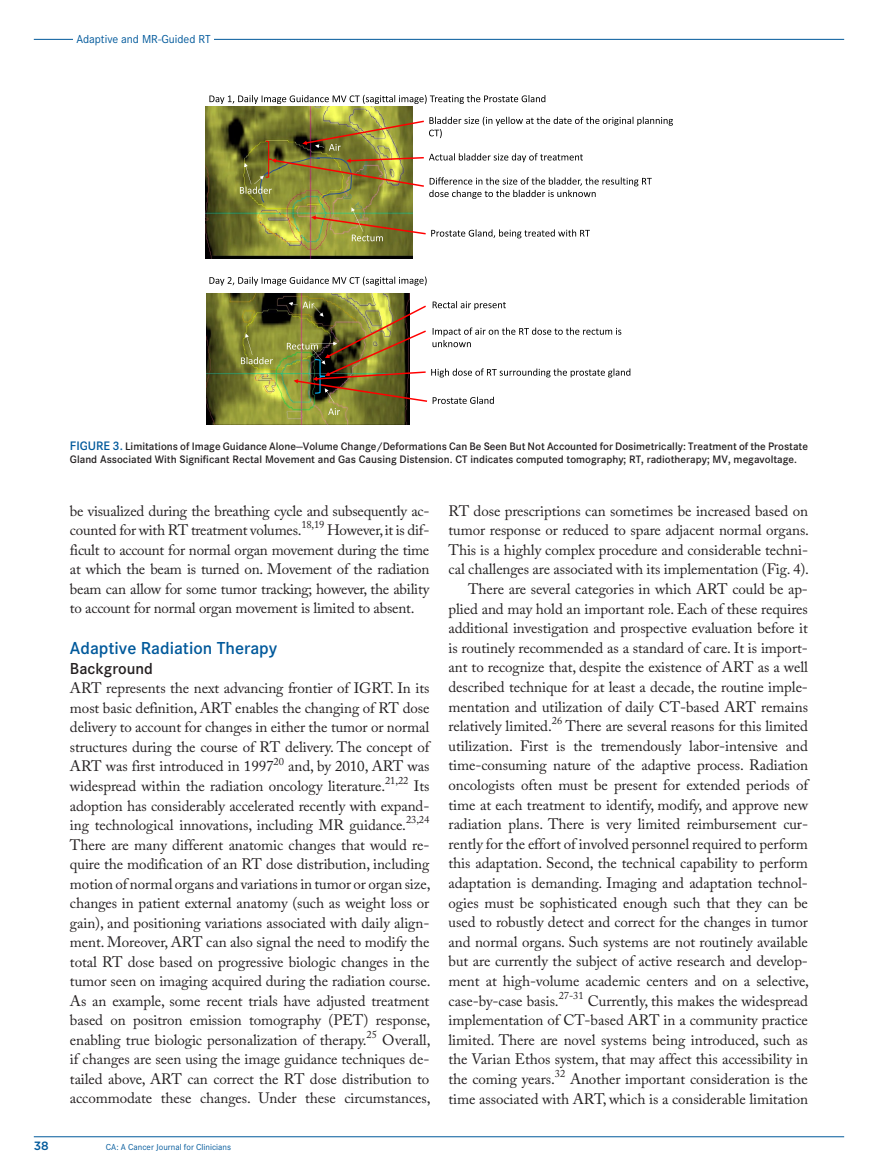
<style>
.page{position:relative;width:878px;height:1175px;background:#fff}
.page>*{position:absolute;margin:0;border:0;box-sizing:border-box;transform-origin:0 0}
.t1{font:600 18px "Corporate S";color:#00599b}
.t2{font:600 16.5px "Corporate S";color:#231f20}
.t3{font:15px/19.6px "Adobe Caslon Pro";letter-spacing:-.005em;color:#231f20;text-align:justify}
.t4{font:12px "Corporate S";color:#00599b}
.t5{font:500 12px "Gotham";color:#00599b}
.t6{font:600 11.25px/12.8px "Corporate S";color:#231f20}
.t7{font:10.5px "Adobe Caslon Pro";letter-spacing:-.005em;color:#231f20}
.t8{font:9px "Corporate S";color:#00599b}
.s1{font-size:12.75px;color:#00599b}
</style>
<div class="page">
<hr style="left:34px;top:39px;width:810px;height:1px;background:#00599b">
<div style="left:74px;top:35px;width:140px;height:8px;background:#fff"></div>
<hr style="left:34px;top:1136px;width:810px;height:1px;background:#00599b">
<img style="left:205px;top:107px;width:207px;height:152px">
<img style="left:207px;top:293px;width:202px;height:131px">
<svg style="left:209px;top:95px;width:336px;height:9px"></svg>
<svg style="left:209px;top:276px;width:217px;height:10px"></svg>
<svg style="left:241px;top:333px;width:32px;height:31px"></svg>
<svg style="left:240px;top:117px;width:433px;height:124px"></svg>
<svg style="left:287px;top:301px;width:343px;height:114px"></svg>
<p class="t4" style="left:76px;top:33px;width:136px">Adaptive and MR-Guided RT</p>
<p class="t6" style="left:70px;top:440px;width:739px"><span class="s1">FIGURE 3.</span> Limitations of Image Guidance Alone—Volume Change/Deformations Can Be Seen But Not Accounted for Dosimetrically: Treatment of the Prostate<br>Gland Associated With Significant Rectal Movement and Gas Causing Distension. CT indicates computed tomography; RT, radiotherapy; MV, megavoltage.</p>
<p class="t3" style="left:70px;top:500px;width:361px">be visualized during the breathing cycle and subsequently ac&shy;counted for with RT treatment volumes.</p>
<p class="t7" style="left:301px;top:518px;width:24px">18,19</p>
<p class="t3" style="left:70px;top:520px;width:361px;text-indent:257px">However, it is dif&shy;ficult to account for normal organ movement during the time at which the beam is turned on. Movement of the radiation beam can allow for some tumor tracking; however, the ability to account for normal organ movement is limited to absent.</p>
<p class="t1" style="left:70px;top:638px;width:209px">Adaptive Radiation Therapy</p>
<p class="t2" style="left:70px;top:659px;width:84px">Background</p>
<p class="t3" style="left:70px;top:678px;width:361px">ART represents the next advancing frontier of IGRT. In its most basic definition, ART enables the changing of RT dose delivery to account for changes in either the tumor or normal structures during the course of RT delivery. The concept of ART was first introduced in 1997</p>
<p class="t7" style="left:273px;top:755px;width:12px">20</p>
<p class="t3" style="left:70px;top:756px;width:361px;text-indent:218px">and, by 2010, ART was widespread within the radiation oncology literature.</p>
<p class="t7" style="left:385px;top:774px;width:25px">21,22</p>
<p class="t3" style="left:70px;top:776px;width:361px;text-indent:344px">Its adoption has considerably accelerated recently with expand&shy;ing technological innovations, including MR guidance.</p>
<p class="t7" style="left:406px;top:813px;width:25px">23,24</p>
<p class="t3" style="left:70px;top:834px;width:362px">There are many different anatomic changes that would re&shy;quire the modification of an RT dose distribution, including motion of normal organs and variations in tumor or organ size, changes in patient external anatomy (such as weight loss or gain), and positioning variations associated with daily align&shy;ment. Moreover, ART can also signal the need to modify the total RT dose based on progressive biologic changes in the tumor seen on imaging acquired during the radiation course.<br>As an example, some recent trials have adjusted treatment based on positron emission tomography (PET) response, enabling true biologic personalization of therapy.</p>
<p class="t7" style="left:366px;top:1028px;width:12px">25</p>
<p class="t3" style="left:70px;top:1029px;width:362px;text-indent:312px">Overall, if changes are seen using the image guidance techniques de&shy;tailed above, ART can correct the RT dose distribution to accommodate these changes. Under these circumstances,</p>
<p class="t5" style="left:34px;top:1138px;width:16px">38</p>
<p class="t8" style="left:106px;top:1141px;width:127px">CA: A Cancer Journal for Clinicians</p>
<p class="t3" style="left:448px;top:500px;width:362px;text-align:right">RT dose prescriptions can sometimes be increased based on tumor response or reduced to spare adjacent normal organs.<br>This is a highly complex procedure and considerable techni&shy;cal challenges are associated with its implementation (Fig. 4).<br>There are several categories in which ART could be ap&shy;plied and may hold an important role. Each of these requires additional investigation and prospective evaluation before it is routinely recommended as a standard of care. It is import&shy;ant to recognize that, despite the existence of ART as a well described technique for at least a decade, the routine imple&shy;mentation and utilization of daily CT-based ART remains relatively limited.<sup>26</sup> There are several reasons for this limited utilization. First is the tremendously labor-intensive and time-consuming nature of the adaptive process. Radiation oncologists often must be present for extended periods of time at each treatment to identify, modify, and approve new radiation plans. There is very limited reimbursement cur&shy;rently for the effort of involved personnel required to perform this adaptation. Second, the technical capability to perform adaptation is demanding. Imaging and adaptation technol&shy;ogies must be sophisticated enough such that they can be used to robustly detect and correct for the changes in tumor and normal organs. Such systems are not routinely available but are currently the subject of active research and develop&shy;ment at high-volume academic centers and on a selective, case-by-case basis.<sup>27-31</sup> Currently, this makes the widespread implementation of CT-based ART in a community practice limited. There are novel systems being introduced, such as the Varian Ethos system, that may affect this accessibility in the coming years.<sup>32</sup> Another important consideration is the time associated with ART, which is a considerable limitation</p>
</div>
